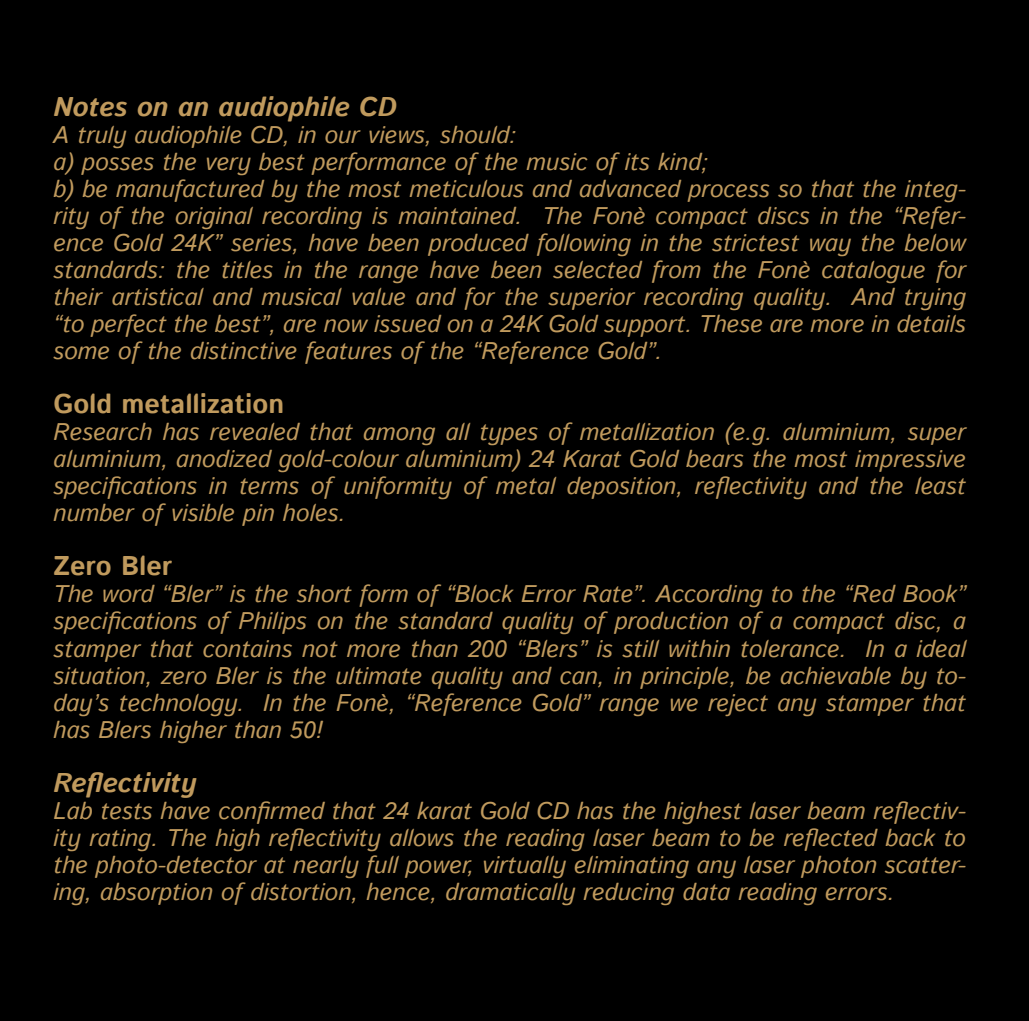
<style>
.page{position:relative;width:1029px;height:1021px;background:#fff}
.page>*{position:absolute;margin:0;border:0;box-sizing:border-box;transform-origin:0 0}
.t1{font:italic 700 27px "Istok Web";color:#c09a5d}
.t2{font:700 27px "Istok Web";color:#c09a5d}
.t3{font:italic 24px/27px "Istok Web";color:#c09a5d;text-align:justify}
</style>
<div class="page">
<div style="left:0;top:0;width:1029px;height:1020px;background:#000"></div>
<p class="t1" style="left:54px;top:89px;width:344px">Notes on an audiophile CD</p>
<p class="t3" style="left:54px;top:121px;width:914px;text-align:left">A truly audiophile CD, in our views, should:<br>a) posses the very best performance of the music of its kind;<br>b) be manufactured by the most meticulous and advanced process so that the integ&shy;rity of the original recording is maintained. The Fonè compact discs in the “Refer&shy;ence Gold 24K” series, have been produced following in the strictest way the below standards: the titles in the range have been selected from the Fonè catalogue for their artistical and musical value and for the superior recording quality. And trying “to perfect the best”, are now issued on a 24K Gold support. These are more in details some of the distinctive features of the “Reference Gold”.</p>
<p class="t2" style="left:54px;top:386px;width:232px">Gold metallization</p>
<p class="t3" style="left:54px;top:418px;width:914px">Research has revealed that among all types of metallization (e.g. aluminium, super aluminium, anodized gold-colour aluminium) 24 Karat Gold bears the most impressive specifications in terms of uniformity of metal deposition, reflectivity and the least number of visible pin holes.</p>
<p class="t2" style="left:54px;top:548px;width:120px">Zero Bler</p>
<p class="t3" style="left:54px;top:580px;width:914px">The word “Bler” is the short form of “Block Error Rate”. According to the “Red Book” specifications of Philips on the standard quality of production of a compact disc, a stamper that contains not more than 200 “Blers” is still within tolerance. In a ideal situation, zero Bler is the ultimate quality and can, in principle, be achievable by to&shy;day’s technology. In the Fonè, “Reference Gold” range we reject any stamper that has Blers higher than 50!</p>
<p class="t1" style="left:54px;top:764px;width:145px">Reflectivity</p>
<p class="t3" style="left:54px;top:796px;width:914px">Lab tests have confirmed that 24 karat Gold CD has the highest laser beam reflectiv&shy;ity rating. The high reflectivity allows the reading laser beam to be reflected back to the photo-detector at nearly full power, virtually eliminating any laser photon scatter&shy;ing, absorption of distortion, hence, dramatically reducing data reading errors.</p>
</div>
